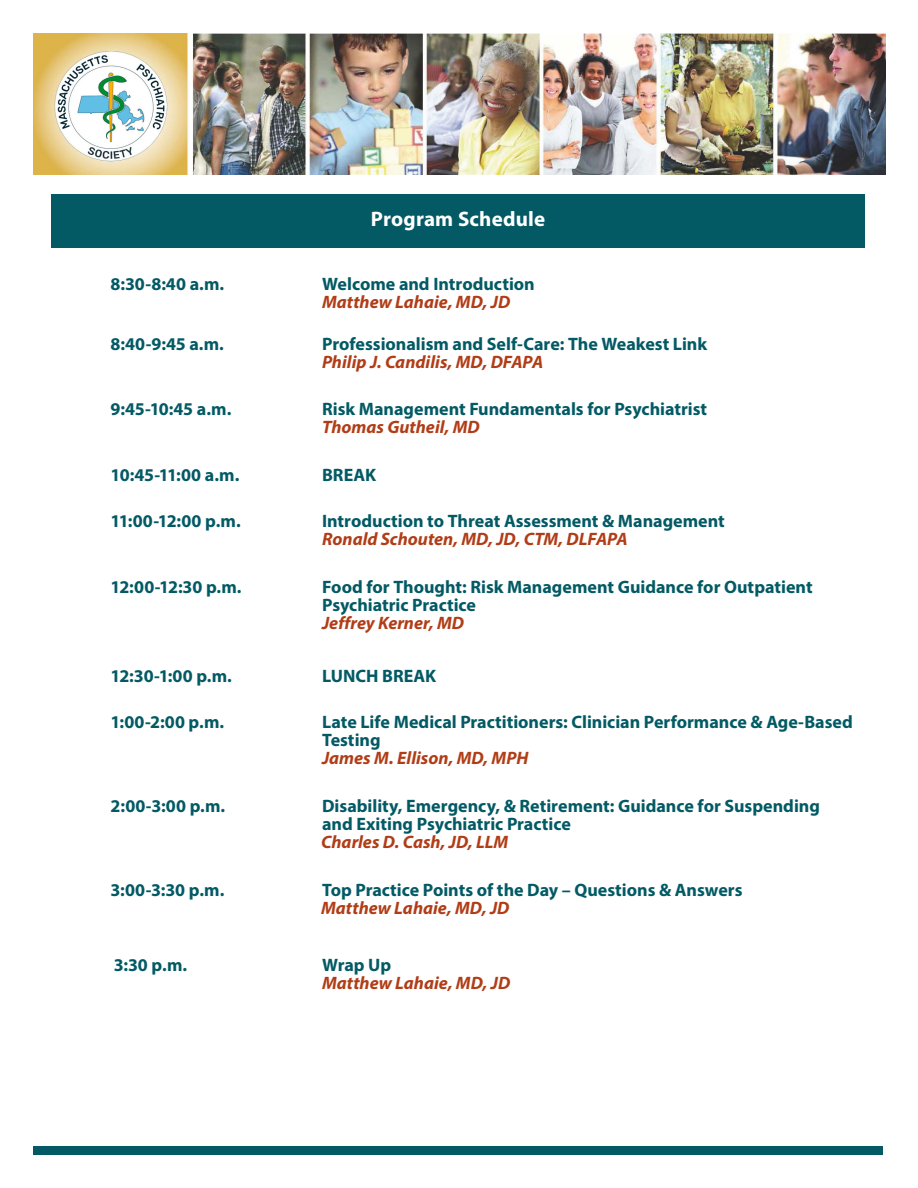
<style>
.page{position:relative;width:918px;height:1188px;background:#fff}
.page>*{position:absolute;margin:0;border:0;box-sizing:border-box;transform-origin:0 0}
.t1{font:700 21px "Myriad Pro";letter-spacing:.01em;color:#fff}
.schedule_time{font:700 18px/18px "Myriad Pro";color:#035a64}
.schedule_name{font:700 18px "Myriad Pro";color:#035a64}
.schedule_name-2{font:italic 700 18px "Myriad Pro";color:#b13d17}
.s1{font-style:italic;color:#b13d17}
</style>
<div class="page">
<div style="left:33px;top:1146px;width:850px;height:8px;background:#035a64"></div>
<img style="left:34px;top:34px;width:852px;height:140px">
<div style="left:51px;top:194px;width:814px;height:54px;background:#035a64"></div>
<h2 class="t1" style="left:371px;top:205px;width:176px">Program Schedule</h2>
<p class="schedule_time" style="left:111px;top:275px;width:115px">8:30-8:40 a.m.</p>
<p class="schedule_time" style="left:322px;top:275px;width:214px">Welcome and Introduction</p>
<p class="schedule_name-2" style="left:322px;top:290px;width:190px">Matthew Lahaie, MD, JD</p>
<p class="schedule_name" style="left:111px;top:332px;width:115px">8:40-9:45 a.m.</p>
<p class="schedule_name" style="left:322px;top:332px;width:387px">Professionalism and Self-Care: The Weakest Link</p>
<p class="schedule_name-2" style="left:322px;top:350px;width:223px">Philip J. Candilis, MD, DFAPA</p>
<p class="schedule_time" style="left:111px;top:399px;width:122px">9:45-10:45 a.m.</p>
<p class="schedule_time" style="left:322px;top:399px;width:387px">Risk Management Fundamentals for Psychiatrist<br><span class="s1">Thomas Gutheil, MD</span></p>
<p class="schedule_name" style="left:111px;top:463px;width:130px">10:45-11:00 a.m.</p>
<p class="schedule_name" style="left:322px;top:463px;width:56px">BREAK</p>
<p class="schedule_time" style="left:111px;top:512px;width:132px">11:00-12:00 p.m.</p>
<p class="schedule_time" style="left:322px;top:512px;width:404px">Introduction to Threat Assessment &amp; Management<br><span class="s1">Ronald Schouten, MD, JD, CTM, DLFAPA</span></p>
<p class="schedule_time" style="left:111px;top:578px;width:133px">12:00-12:30 p.m.</p>
<p class="schedule_time" style="left:322px;top:578px;width:492px">Food for Thought: Risk Management Guidance for Outpatient<br>Psychiatric Practice<br><span class="s1">Jeffrey Kerner, MD</span></p>
<p class="schedule_time" style="left:111px;top:666px;width:123px">12:30-1:00 p.m.</p>
<p class="schedule_time" style="left:322px;top:666px;width:116px">LUNCH BREAK</p>
<p class="schedule_time" style="left:111px;top:713px;width:115px">1:00-2:00 p.m.</p>
<p class="schedule_time" style="left:322px;top:713px;width:532px">Late Life Medical Practitioners: Clinician Performance &amp; Age-Based<br>Testing<br><span class="s1">James M. Ellison, MD, MPH</span></p>
<p class="schedule_time" style="left:111px;top:797px;width:116px">2:00-3:00 p.m.</p>
<p class="schedule_time" style="left:321px;top:797px;width:500px">Disability, Emergency, &amp; Retirement: Guidance for Suspending and Exiting Psychiatric Practice<br><span class="s1">Charles D. Cash, JD, LLM</span></p>
<p class="schedule_time" style="left:111px;top:881px;width:115px">3:00-3:30 p.m.</p>
<p class="schedule_time" style="left:321px;top:881px;width:423px">Top Practice Points of the Day – Questions &amp; Answers<br><span class="s1">Matthew Lahaie, MD, JD</span></p>
<p class="schedule_time" style="left:114px;top:956px;width:75px">3:30 p.m.</p>
<p class="schedule_time" style="left:322px;top:956px;width:71px">Wrap Up</p>
<p class="schedule_name-2" style="left:322px;top:971px;width:190px">Matthew Lahaie, MD, JD</p>
</div>
